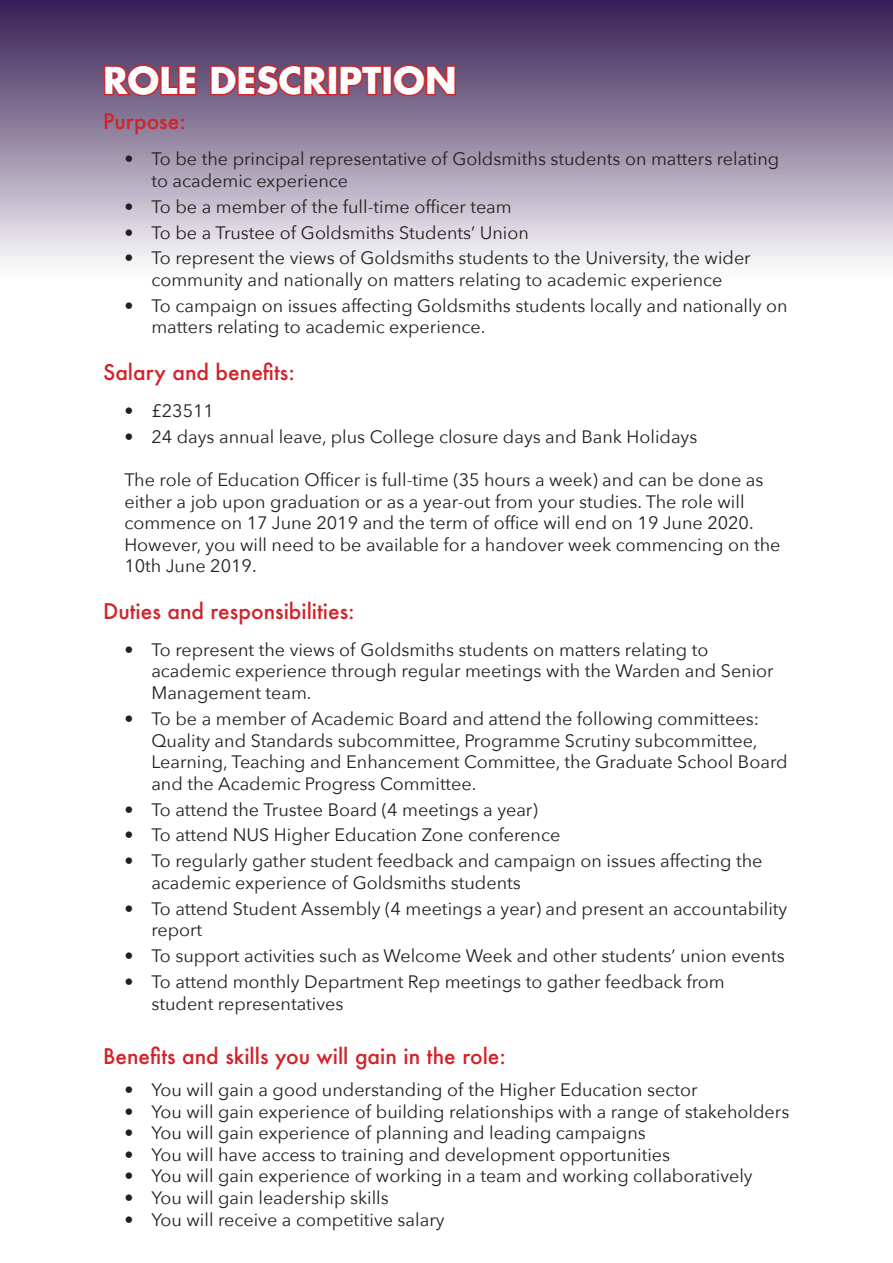
<style>
.page{position:relative;width:893px;height:1263px;background:#fff}
.page>*{position:absolute;margin:0;border:0;box-sizing:border-box;transform-origin:0 0}
.t1{font:700 36px "Futura";color:#fff}
.t2{font:500 21px "Futura";color:#d1232a}
.t3{font:18px/21.6px "Avenir Next";color:#231f20}
</style>
<div class="page">
<div style="left:0;top:0;width:893px;height:281px;background:linear-gradient(to bottom,#331950,#fff)"></div>
<svg style="left:102px;top:63px;width:96px;height:35px"></svg>
<svg style="left:209px;top:63px;width:175px;height:35px"></svg>
<div style="left:382px;top:65px;width:10px;height:30px;border:3px solid #d1232a"></div>
<svg style="left:391px;top:63px;width:66px;height:35px"></svg>
<h1 class="t1" style="left:103px;top:56px;width:355px">ROLE DESCRIPTION</h1>
<p class="t2" style="left:103px;top:106px;width:84px">Purpose:</p>
<p class="t3" style="left:151px;top:147px;width:629px;text-indent:-27px">• To be the principal representative of Goldsmiths students on matters relating to academic experience</p>
<p class="t3" style="left:124px;top:195px;width:389px">• To be a member of the full-time officer team</p>
<p class="t3" style="left:124px;top:221px;width:406px">• To be a Trustee of Goldsmiths Students’ Union</p>
<p class="t3" style="left:124px;top:247px;width:628px;text-align:center">• To represent the views of Goldsmiths students to the University, the wider community and nationally on matters relating to academic experience</p>
<p class="t3" style="left:151px;top:294px;width:638px;text-indent:-27px">• To campaign on issues affecting Goldsmiths students locally and nationally on matters relating to academic experience.</p>
<p class="t2" style="left:103px;top:358px;width:193px">Salary and benefits:</p>
<p class="t3" style="left:124px;top:399px;width:91px">• £23511</p>
<p class="t3" style="left:124px;top:425px;width:574px">• 24 days annual leave, plus College closure days and Bank Holidays</p>
<p class="t3" style="left:124px;top:468px;width:658px">The role of Education Officer is full-time (35 hours a week) and can be done as either a job upon graduation or as a year-out from your studies. The role will commence on 17 June 2019 and the term of office will end on 19 June 2020.<br>However, you will need to be available for a handover week commencing on the 10th June 2019.</p>
<p class="t2" style="left:103px;top:597px;width:253px">Duties and responsibilities:</p>
<p class="t3" style="left:151px;top:638px;width:624px;text-indent:-27px">• To represent the views of Goldsmiths students on matters relating to academic experience through regular meetings with the Warden and Senior<br>Management team.</p>
<p class="t3" style="left:151px;top:707px;width:638px;text-indent:-27px">• To be a member of Academic Board and attend the following committees:<br>Quality and Standards subcommittee, Programme Scrutiny subcommittee, Learning, Teaching and Enhancement Committee, the Graduate School Board and the Academic Progress Committee.</p>
<p class="t3" style="left:124px;top:798px;width:415px">• To attend the Trustee Board (4 meetings a year)</p>
<p class="t3" style="left:124px;top:823px;width:437px">• To attend NUS Higher Education Zone conference</p>
<p class="t3" style="left:151px;top:849px;width:613px;text-indent:-27px">• To regularly gather student feedback and campaign on issues affecting the academic experience of Goldsmiths students</p>
<p class="t3" style="left:151px;top:897px;width:637px;text-indent:-27px">• To attend Student Assembly (4 meetings a year) and present an accountability report</p>
<p class="t3" style="left:124px;top:944px;width:662px">• To support activities such as Welcome Week and other students’ union events</p>
<p class="t3" style="left:151px;top:970px;width:575px;text-indent:-27px">• To attend monthly Department Rep meetings to gather feedback from student representatives</p>
<p class="t2" style="left:103px;top:1041px;width:404px">Benefits and skills you will gain in the role:</p>
<p class="t3" style="left:124px;top:1078px;width:575px">• You will gain a good understanding of the Higher Education sector</p>
<p class="t3" style="left:124px;top:1100px;width:666px">• You will gain experience of building relationships with a range of stakeholders</p>
<p class="t3" style="left:124px;top:1121px;width:523px">• You will gain experience of planning and leading campaigns</p>
<p class="t3" style="left:124px;top:1143px;width:547px">• You will have access to training and development opportunities</p>
<p class="t3" style="left:124px;top:1165px;width:630px">• You will gain experience of working in a team and working collaboratively</p>
<p class="t3" style="left:124px;top:1186px;width:266px">• You will gain leadership skills</p>
<p class="t3" style="left:124px;top:1208px;width:322px">• You will receive a competitive salary</p>
</div>
